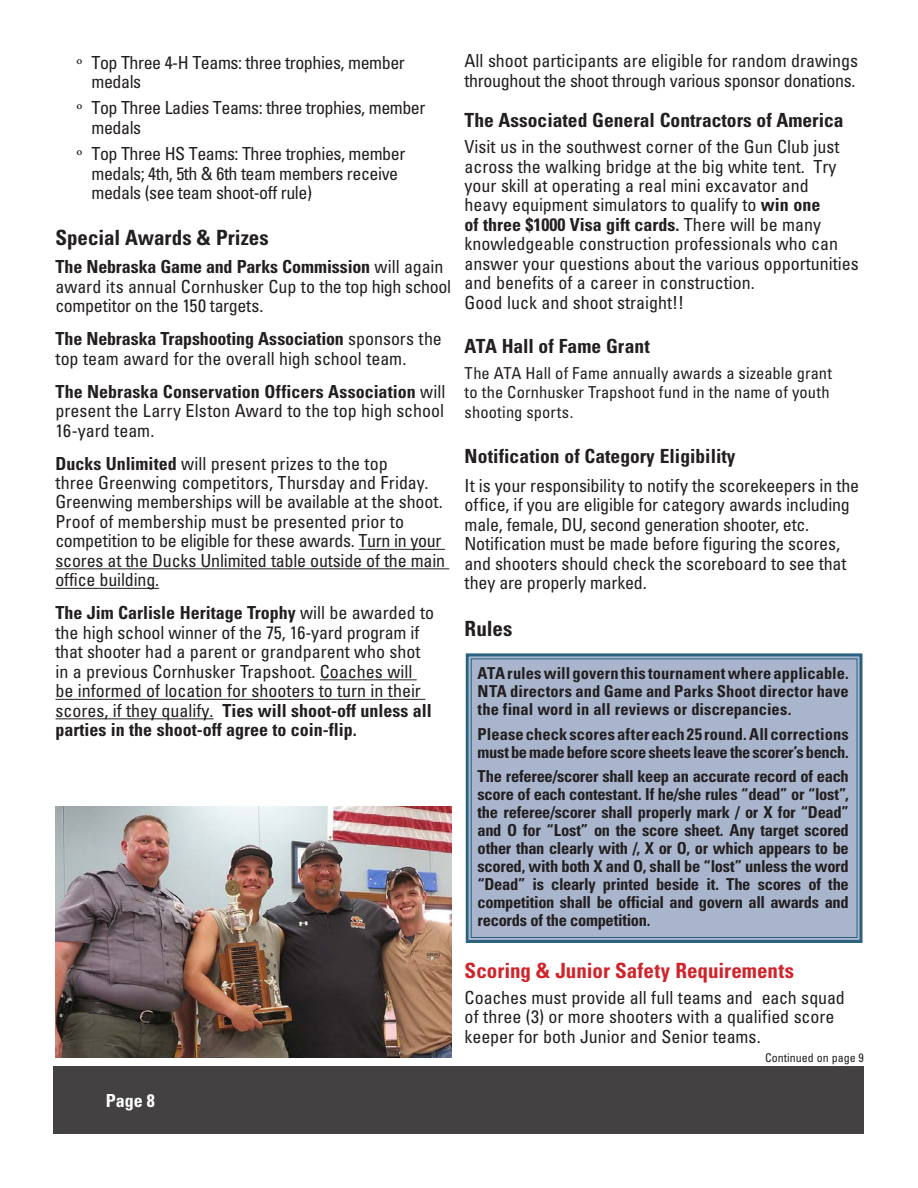
<style>
.page{position:relative;width:918px;height:1188px;background:#fff}
.page>*{position:absolute;margin:0;border:0;box-sizing:border-box;transform-origin:0 0}
.Trap_Heads{font:700 condensed 21px "Univers LT Std";color:#d1232a}
.Trap_Body{font:700 condensed 21px "Univers LT Std";color:#231f20}
.Trap_Heads-2{font:700 condensed 21px "Univers LT Std";color:#231f20}
.Trap_Heads-3{font:700 condensed 19.5px "Univers LT Std";color:#231f20}
.Trap_Body-2{font:700 condensed 19.5px "Univers LT Std";color:#231f20}
.Trap_Body-3{font:condensed 18px/19.5px "Univers LT Std";letter-spacing:-.005em;color:#231f20}
.Trap_Heads-4{font:condensed 18px/19.5px "Univers LT Std";letter-spacing:-.005em;color:#231f20}
.Trap_Body-4{font:condensed 18px/19.5px "Univers LT Std";letter-spacing:-.025em;color:#231f20}
.t1{font:700 condensed 18px "Univers LT Std";color:#fff}
.Trap_Body-5{font:700 condensed 16.5px/18px "Univers LT Std";letter-spacing:-.015em;color:#231f20}
.Trap_Heads-5{font:700 condensed 16.5px/18px "Univers LT Std";letter-spacing:.005em;color:#231f20;text-align:justify}
.Trap_Body-6{font:condensed 16.5px/19.5px "Univers LT Std";letter-spacing:.005em;color:#231f20}
.Trap_Heads-6{font:condensed 12px "Univers LT Std";color:#231f20}
.s1{font-family:"Minion Pro";font-stretch:normal}
.s2{font-weight:700}
</style>
<div class="page">
<div style="left:54px;top:1061px;width:810px;height:73px;background:#444142"></div>
<div style="left:51px;top:1057px;width:867px;height:9px;background:#fff"></div>
<hr style="left:359px;top:549px;width:86px;height:1px;background:#231f20">
<hr style="left:56px;top:568px;width:393px;height:1px;background:#231f20">
<hr style="left:56px;top:588px;width:103px;height:1px;background:#231f20">
<hr style="left:320px;top:679px;width:97px;height:1px;background:#231f20">
<hr style="left:56px;top:699px;width:369px;height:1px;background:#231f20">
<hr style="left:56px;top:718px;width:158px;height:1px;background:#231f20">
<img style="left:56px;top:807px;width:396px;height:250px">
<svg style="left:465px;top:653px;width:398px;height:290px;background:#89a1b8"></svg>
<div style="left:471px;top:658px;width:387px;height:280px;border:1px solid #2b627f"></div>
<div style="left:478px;top:667px;width:371px;height:263px;background:#a8b5cc"></div>
<p class="Trap_Body-4" style="left:91px;top:52px;width:315px;text-indent:-15px"><span class="s1">º</span> Top Three 4-H Teams: three trophies, member medals</p>
<p class="Trap_Body-4" style="left:91px;top:98px;width:336px;text-indent:-15px"><span class="s1">º</span> Top Three Ladies Teams: three trophies, member medals</p>
<p class="Trap_Body-4" style="left:92px;top:144px;width:315px;text-indent:-15px"><span class="s1">º</span> Top Three HS Teams: Three trophies, member medals; 4th, 5th &amp; 6th team members receive medals (see team shoot-off rule)</p>
<p class="Trap_Body" style="left:56px;top:224px;width:215px">Special Awards &amp; Prizes</p>
<p class="Trap_Heads-4" style="left:56px;top:257px;width:397px"><span class="s2">The Nebraska Game and Parks Commission</span> will again award its annual Cornhusker Cup to the top high school competitor on the 150 targets.</p>
<p class="Trap_Heads-4" style="left:56px;top:329px;width:388px"><span class="s2">The Nebraska Trapshooting Association</span> sponsors the top team award for the overall high school team.</p>
<p class="Trap_Body-3" style="left:56px;top:381px;width:392px;text-align:justify"><span class="s2">The Nebraska Conservation Officers Association</span> will present the Larry Elston Award to the top high school 16-yard team.</p>
<p class="Trap_Body-3" style="left:56px;top:453px;width:391px"><span class="s2">Ducks Unlimited</span> will present prizes to the top<br>three Greenwing competitors, Thursday and Friday.<br>Greenwing memberships will be available at the shoot.<br>Proof of membership must be presented prior to competition to be eligible for these awards. Turn in your scores at the Ducks Unlimited table outside of the main office building.</p>
<p class="Trap_Body-3" style="left:56px;top:603px;width:380px"><span class="s2">The Jim Carlisle Heritage Trophy</span> will be awarded to the high school winner of the 75, 16-yard program if that shooter had a parent or grandparent who shot in a previous Cornhusker Trapshoot. Coaches will be informed of location for shooters to turn in their scores, if they qualify. <span class="s2">Ties will shoot-off unless all parties in the shoot-off agree to coin-flip.</span></p>
<p class="t1" style="left:106px;top:1089px;width:50px">Page 8</p>
<p class="Trap_Body-3" style="left:465px;top:51px;width:395px">All shoot participants are eligible for random drawings</p>
<p class="Trap_Body-3" style="left:465px;top:70px;width:392px">throughout the shoot through various sponsor donations.</p>
<p class="Trap_Body-2" style="left:465px;top:108px;width:381px">The Associated General Contractors of America</p>
<p class="Trap_Body-3" style="left:465px;top:137px;width:396px">Visit us in the southwest corner of the Gun Club just across the walking bridge at the big white tent. Try your skill at operating a real mini excavator and<br>heavy equipment simulators to qualify to <span class="s2">win one<br>of three $1000 Visa gift cards.</span> There will be many knowledgeable construction professionals who can answer your questions about the various opportunities and benefits of a career in construction.<br>Good luck and shoot straight!!</p>
<p class="Trap_Heads-3" style="left:465px;top:334px;width:187px">ATA Hall of Fame Grant</p>
<p class="Trap_Body-6" style="left:465px;top:363px;width:369px">The ATA Hall of Fame annually awards a sizeable grant to the Cornhusker Trapshoot fund in the name of youth shooting sports.</p>
<p class="Trap_Heads-3" style="left:465px;top:444px;width:272px">Notification of Category Eligibility</p>
<p class="Trap_Body-3" style="left:465px;top:475px;width:396px">It is your responsibility to notify the scorekeepers in the office, if you are eligible for category awards including male, female, DU, second generation shooter, etc.<br>Notification must be made before figuring the scores, and shooters should check the scoreboard to see that they are properly marked.</p>
<p class="Trap_Heads-2" style="left:465px;top:616px;width:49px">Rules</p>
<p class="Trap_Heads-5" style="left:478px;top:664px;width:373px">ATA rules will govern this tournament where applicable.<br>NTA directors and Game and Parks Shoot director have the final word in all reviews or discrepancies.</p>
<p class="Trap_Body-5" style="left:478px;top:725px;width:373px">Please check scores after each 25 round. All corrections must be made before score sheets leave the scorer’s bench.</p>
<p class="Trap_Body-5" style="left:478px;top:767px;width:373px;text-align:justify">The referee/scorer shall keep an accurate record of each score of each contestant. If he/she rules “dead” or “lost”, the referee/scorer shall properly mark / or X for “Dead” and O for “Lost” on the score sheet. Any target scored other than clearly with /, X or O, or which appears to be scored, with both X and O, shall be “lost” unless the word “Dead” is clearly printed beside it. The scores of the competition shall be official and govern all awards and records of the competition.</p>
<p class="Trap_Heads" style="left:465px;top:957px;width:331px">Scoring &amp; Junior Safety Requirements</p>
<p class="Trap_Heads-4" style="left:465px;top:988px;width:382px">Coaches must provide all full teams and each squad of three (3) or more shooters with a qualified score keeper for both Junior and Senior teams.</p>
<p class="Trap_Heads-6" style="left:765px;top:1051px;width:100px">Continued on page 9</p>
</div>
